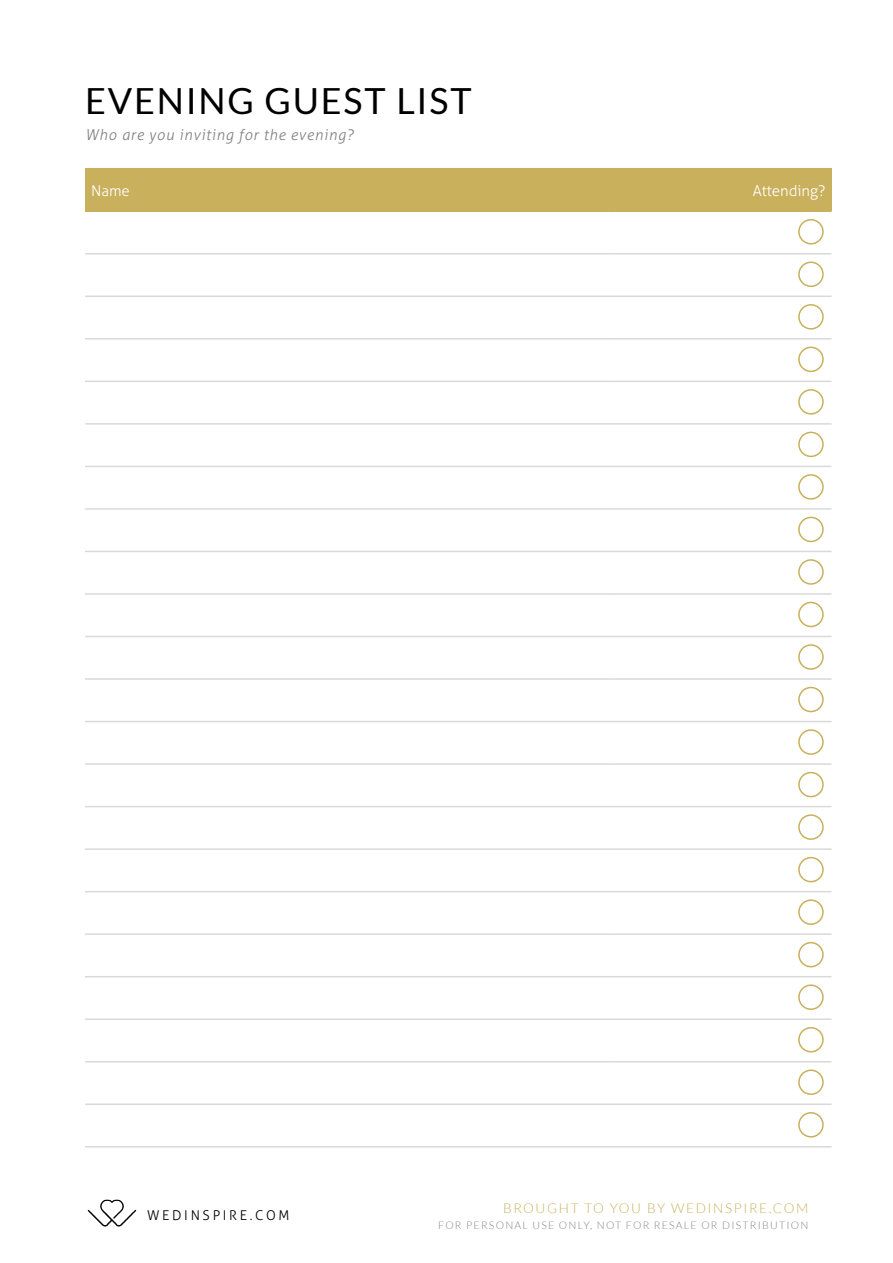
<style>
.page{position:relative;width:893px;height:1263px;background:#fff}
.page>*{position:absolute;margin:0;border:0;box-sizing:border-box;transform-origin:0 0}
.t1{font:36px "Lato";letter-spacing:.05em;color:#000}
.t2{font:italic 300 15px "Aller";letter-spacing:.05em;color:#808285}
.t3{font:300 15px "Aller";color:#fff}
.t4{font:300 13.5px "Lato";letter-spacing:.12em;color:#c9b05c}
.t5{font:300 13.5px "Aller";letter-spacing:.2em;color:#000}
.t6{font:300 10.5px "Lato";letter-spacing:.12em;color:#808285}
</style>
<div class="page">
<img style="left:87px;top:1199px;width:50px;height:28px">
<div style="left:85px;top:169px;width:531px;height:42px;background:#c9b05c"></div>
<div style="left:616px;top:169px;width:215px;height:42px;background:#c9b05c"></div>
<hr style="left:85px;top:253px;width:531px;height:1px;background:#d8d9db">
<hr style="left:616px;top:253px;width:215px;height:1px;background:#d8d9db">
<hr style="left:85px;top:296px;width:531px;height:1px;background:#d8d9db">
<hr style="left:616px;top:296px;width:215px;height:1px;background:#d8d9db">
<hr style="left:85px;top:338px;width:531px;height:2px;background:#d8d9db">
<hr style="left:616px;top:338px;width:215px;height:2px;background:#d8d9db">
<hr style="left:85px;top:381px;width:531px;height:1px;background:#d8d9db">
<hr style="left:616px;top:381px;width:215px;height:1px;background:#d8d9db">
<hr style="left:85px;top:423px;width:531px;height:2px;background:#d8d9db">
<hr style="left:616px;top:423px;width:215px;height:2px;background:#d8d9db">
<hr style="left:85px;top:466px;width:531px;height:1px;background:#d8d9db">
<hr style="left:616px;top:466px;width:215px;height:1px;background:#d8d9db">
<hr style="left:85px;top:508px;width:531px;height:2px;background:#d8d9db">
<hr style="left:616px;top:508px;width:215px;height:2px;background:#d8d9db">
<hr style="left:85px;top:551px;width:531px;height:1px;background:#d8d9db">
<hr style="left:616px;top:551px;width:215px;height:1px;background:#d8d9db">
<hr style="left:85px;top:593px;width:531px;height:2px;background:#d8d9db">
<hr style="left:616px;top:593px;width:215px;height:2px;background:#d8d9db">
<hr style="left:85px;top:636px;width:531px;height:1px;background:#d8d9db">
<hr style="left:616px;top:636px;width:215px;height:1px;background:#d8d9db">
<hr style="left:85px;top:678px;width:531px;height:2px;background:#d8d9db">
<hr style="left:616px;top:678px;width:215px;height:2px;background:#d8d9db">
<hr style="left:85px;top:721px;width:531px;height:1px;background:#d8d9db">
<hr style="left:616px;top:721px;width:215px;height:1px;background:#d8d9db">
<hr style="left:85px;top:763px;width:531px;height:2px;background:#d8d9db">
<hr style="left:616px;top:763px;width:215px;height:2px;background:#d8d9db">
<hr style="left:85px;top:806px;width:531px;height:1px;background:#d8d9db">
<hr style="left:616px;top:806px;width:215px;height:1px;background:#d8d9db">
<hr style="left:85px;top:848px;width:531px;height:2px;background:#d8d9db">
<hr style="left:616px;top:848px;width:215px;height:2px;background:#d8d9db">
<hr style="left:85px;top:891px;width:531px;height:1px;background:#d8d9db">
<hr style="left:616px;top:891px;width:215px;height:1px;background:#d8d9db">
<hr style="left:85px;top:933px;width:531px;height:2px;background:#d8d9db">
<hr style="left:616px;top:933px;width:215px;height:2px;background:#d8d9db">
<hr style="left:85px;top:976px;width:531px;height:1px;background:#d8d9db">
<hr style="left:616px;top:976px;width:215px;height:1px;background:#d8d9db">
<hr style="left:85px;top:1018px;width:531px;height:2px;background:#d8d9db">
<hr style="left:616px;top:1018px;width:215px;height:2px;background:#d8d9db">
<hr style="left:85px;top:1061px;width:531px;height:1px;background:#d8d9db">
<hr style="left:616px;top:1061px;width:215px;height:1px;background:#d8d9db">
<hr style="left:85px;top:1103px;width:531px;height:2px;background:#d8d9db">
<hr style="left:616px;top:1103px;width:215px;height:2px;background:#d8d9db">
<hr style="left:85px;top:1146px;width:531px;height:1px;background:#d8d9db">
<hr style="left:616px;top:1146px;width:215px;height:1px;background:#d8d9db">
<hr style="left:85px;top:168px;width:531px;height:1px;background:#c9b05c">
<hr style="left:85px;top:210px;width:531px;height:2px;background:#c9b05c">
<hr style="left:616px;top:168px;width:215px;height:1px;background:#c9b05c">
<hr style="left:616px;top:210px;width:215px;height:2px;background:#c9b05c">
<div style="left:798px;top:219px;width:26px;height:25px;border:2px solid #c9b05c;border-radius:50%"></div>
<div style="left:798px;top:261px;width:26px;height:26px;border:2px solid #c9b05c;border-radius:50%"></div>
<div style="left:798px;top:304px;width:26px;height:26px;border:2px solid #c9b05c;border-radius:50%"></div>
<div style="left:798px;top:347px;width:26px;height:25px;border:2px solid #c9b05c;border-radius:50%"></div>
<div style="left:798px;top:389px;width:26px;height:26px;border:2px solid #c9b05c;border-radius:50%"></div>
<div style="left:798px;top:432px;width:26px;height:25px;border:2px solid #c9b05c;border-radius:50%"></div>
<div style="left:798px;top:474px;width:26px;height:26px;border:2px solid #c9b05c;border-radius:50%"></div>
<div style="left:798px;top:517px;width:26px;height:25px;border:2px solid #c9b05c;border-radius:50%"></div>
<div style="left:798px;top:559px;width:26px;height:26px;border:2px solid #c9b05c;border-radius:50%"></div>
<div style="left:798px;top:602px;width:26px;height:25px;border:2px solid #c9b05c;border-radius:50%"></div>
<div style="left:798px;top:644px;width:26px;height:26px;border:2px solid #c9b05c;border-radius:50%"></div>
<div style="left:798px;top:687px;width:26px;height:25px;border:2px solid #c9b05c;border-radius:50%"></div>
<div style="left:798px;top:729px;width:26px;height:26px;border:2px solid #c9b05c;border-radius:50%"></div>
<div style="left:798px;top:772px;width:26px;height:25px;border:2px solid #c9b05c;border-radius:50%"></div>
<div style="left:798px;top:814px;width:26px;height:26px;border:2px solid #c9b05c;border-radius:50%"></div>
<div style="left:798px;top:857px;width:26px;height:25px;border:2px solid #c9b05c;border-radius:50%"></div>
<div style="left:798px;top:899px;width:26px;height:26px;border:2px solid #c9b05c;border-radius:50%"></div>
<div style="left:798px;top:942px;width:26px;height:25px;border:2px solid #c9b05c;border-radius:50%"></div>
<div style="left:798px;top:984px;width:26px;height:26px;border:2px solid #c9b05c;border-radius:50%"></div>
<div style="left:798px;top:1027px;width:26px;height:25px;border:2px solid #c9b05c;border-radius:50%"></div>
<div style="left:798px;top:1069px;width:26px;height:26px;border:2px solid #c9b05c;border-radius:50%"></div>
<div style="left:798px;top:1112px;width:26px;height:25px;border:2px solid #c9b05c;border-radius:50%"></div>
<h1 class="t1" style="left:85px;top:81px;width:387px">EVENING GUEST LIST</h1>
<h2 class="t2" style="left:85px;top:125px;width:270px">Who are you inviting for the evening?</h2>
<h2 class="t3" style="left:91px;top:181px;width:40px">NAME</h2>
<h2 class="t3" style="left:753px;top:181px;width:74px">ATTENDING?</h2>
<p class="t5" style="left:147px;top:1207px;width:144px">WEDINSPIRE.COM</p>
<p class="t4" style="left:503px;top:1201px;width:307px">BROUGHT TO YOU BY WEDINSPIRE.COM</p>
<p class="t6" style="left:438px;top:1220px;width:37px">FOR PERSON</p>
<p class="t6" style="left:515px;top:1220px;width:26px">AL USE</p>
<p class="t6" style="left:559px;top:1220px;width:47px">ON LY, NOT</p>
<p class="t6" style="left:626px;top:1220px;width:36px">FOR RES</p>
<p class="t6" style="left:676px;top:1220px;width:54px">ALE OR DISTRI</p>
<p class="t6" style="left:762px;top:1220px;width:17px">BUTION</p>
</div>
